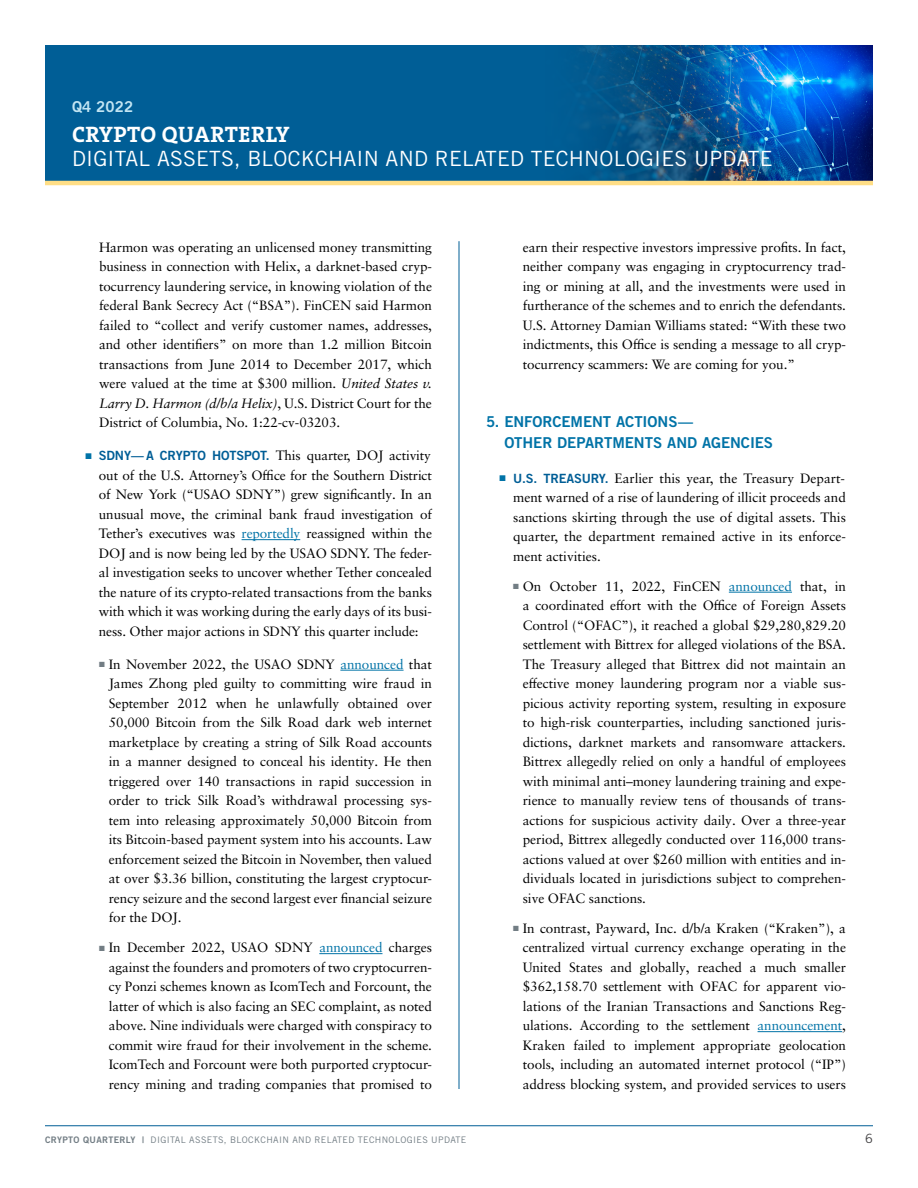
<style>
.page{position:relative;width:918px;height:1188px;background:#fff}
.page>*{position:absolute;margin:0;border:0;box-sizing:border-box;transform-origin:0 0}
.t1{font:700 22.5px "The Serif B W7";letter-spacing:.025em;color:#fff}
.t2{font:21px "Trade Gothic LT Pro";letter-spacing:.01em;color:#fff}
.t3{font:15px/21px "Trade Gothic LT Pro Bd 2";letter-spacing:-.005em;color:#0173a7}
.t4{font:15px "Trade Gothic LT Pro Bd 2";letter-spacing:.01em;color:#c2e5f3}
.t5{font:13.5px/19.5px "Sabon LT Pro";letter-spacing:-.005em;color:#000;text-align:justify}
.t6{font:12.75px "Trade Gothic LT Pro";color:#414042}
.t7{font:9px "Trade Gothic LT Pro";letter-spacing:.04em;color:#727d84}
.s1{font-style:italic}
.s2{color:#0173a7}
.s3{font-family:"Trade Gothic LT Pro Bd 2";font-size:12.75px;color:#005e96}
.s4{color:#727d84}
.s5{font-family:"Trade Gothic LT Pro Bd 2"}
</style>
<div class="page">
<div style="left:45px;top:45px;width:828px;height:136px;background:#005e96"></div>
<img style="left:541px;top:45px;width:332px;height:136px">
<hr style="left:45px;top:1125px;width:828px;height:1px;background:#005e96">
<hr style="left:45px;top:181px;width:828px;height:4px;background:#ffde86">
<hr style="left:242px;top:539px;width:58px;height:1px;background:#0173a7">
<hr style="left:340px;top:670px;width:64px;height:1px;background:#0173a7">
<hr style="left:319px;top:953px;width:63px;height:1px;background:#0173a7">
<hr style="left:729px;top:592px;width:63px;height:1px;background:#0173a7">
<hr style="left:758px;top:1031px;width:84px;height:1px;background:#0173a7">
<hr style="left:459px;top:241px;width:1px;height:848px;background:#005e96">
<p class="t4" style="left:72px;top:97px;width:63px">Q4 2022</p>
<h1 class="t1" style="left:72px;top:119px;width:219px">CRYPTO QUARTERLY</h1>
<h2 class="t2" style="left:72px;top:146px;width:702px">DIGITAL ASSETS, BLOCKCHAIN AND RELATED TECHNOLOGIES UPDATE</h2>
<p class="t5" style="left:99px;top:237px;width:334px">Harmon was operating an unlicensed money transmitting business in connection with Helix, a darknet-based cryp&shy;tocurrency laundering service, in knowing violation of the federal Bank Secrecy Act (“BSA”). FinCEN said Harmon failed to “collect and verify customer names, addresses, and other identifiers” on more than 1.2 million Bitcoin transactions from June 2014 to December 2017, which were valued at the time at $300 million. <span class="s1">United States v.<br>Larry D. Harmon (d/b/a Helix)</span>, U.S. District Court for the District of Columbia, No. 1:22-cv-03203.</p>
<p class="t5" style="left:99px;top:446px;width:335px;text-indent:-13px"><span class="s2">■</span> <span class="s3">SDNY— A CRYPTO HOTSPOT.</span> This quarter, DOJ activity out of the U.S. Attorney’s Office for the Southern District of New York (“USAO SDNY”) grew significantly. In an unusual move, the criminal bank fraud investigation of Tether’s executives was <span class="s2">reportedly</span> reassigned within the DOJ and is now being led by the USAO SDNY. The feder&shy;al investigation seeks to uncover whether Tether concealed the nature of its crypto-related transactions from the banks with which it was working during the early days of its busi&shy;ness. Other major actions in SDNY this quarter include:</p>
<p class="t5" style="left:109px;top:654px;width:325px;text-indent:-10px"><span class="s4">■</span> In November 2022, the USAO SDNY <span class="s2">announced</span> that James Zhong pled guilty to committing wire fraud in September 2012 when he unlawfully obtained over 50,000 Bitcoin from the Silk Road dark web internet marketplace by creating a string of Silk Road accounts in a manner designed to conceal his identity. He then triggered over 140 transactions in rapid succession in order to trick Silk Road’s withdrawal processing sys&shy;tem into releasing approximately 50,000 Bitcoin from its Bitcoin-based payment system into his accounts. Law enforcement seized the Bitcoin in November, then valued at over $3.36 billion, constituting the largest cryptocur&shy;rency seizure and the second largest ever financial seizure for the DOJ.</p>
<p class="t5" style="left:109px;top:938px;width:325px;text-indent:-10px"><span class="s4">■</span> In December 2022, USAO SDNY <span class="s2">announced</span> charges against the founders and promoters of two cryptocurren&shy;cy Ponzi schemes known as IcomTech and Forcount, the latter of which is also facing an SEC complaint, as noted above. Nine individuals were charged with conspiracy to commit wire fraud for their involvement in the scheme.<br>IcomTech and Forcount were both purported cryptocur&shy;rency mining and trading companies that promised to</p>
<p class="t7" style="left:45px;top:1134px;width:423px"><span class="s5">CRYPTO QUARTERLY |</span> DIGITAL ASSETS, BLOCKCHAIN AND RELATED TECHNOLOGIES UPDATE</p>
<p class="t5" style="left:523px;top:237px;width:325px">earn their respective investors impressive profits. In fact, neither company was engaging in cryptocurrency trad&shy;ing or mining at all, and the investments were used in furtherance of the schemes and to enrich the defendants.<br>U.S. Attorney Damian Williams stated: “With these two indictments, this Office is sending a message to all cryp&shy;tocurrency scammers: We are coming for you.”</p>
<p class="t3" style="left:504px;top:411px;width:270px;text-indent:-18px">5. ENFORCEMENT ACTIONS—<br>OTHER DEPARTMENTS AND AGENCIES</p>
<p class="t5" style="left:513px;top:468px;width:334px;text-indent:-14px"><span class="s2">■</span> <span class="s3">U.S. TREASURY.</span> Earlier this year, the Treasury Depart&shy;ment warned of a rise of laundering of illicit proceeds and sanctions skirting through the use of digital assets. This quarter, the department remained active in its enforce&shy;ment activities.</p>
<p class="t5" style="left:523px;top:576px;width:325px;text-indent:-10px"><span class="s4">■</span> On October 11, 2022, FinCEN <span class="s2">announced</span> that, in a coordinated effort with the Office of Foreign Assets Control (“OFAC”), it reached a global $29,280,829.20 settlement with Bittrex for alleged violations of the BSA.<br>The Treasury alleged that Bittrex did not maintain an effective money laundering program nor a viable sus&shy;picious activity reporting system, resulting in exposure to high-risk counterparties, including sanctioned juris&shy;dictions, darknet markets and ransomware attackers.<br>Bittrex allegedly relied on only a handful of employees with minimal anti–money laundering training and expe&shy;rience to manually review tens of thousands of trans&shy;actions for suspicious activity daily. Over a three-year period, Bittrex allegedly conducted over 116,000 trans&shy;actions valued at over $260 million with entities and in&shy;dividuals located in jurisdictions subject to comprehen&shy;sive OFAC sanctions.</p>
<p class="t5" style="left:523px;top:918px;width:325px;text-indent:-10px"><span class="s4">■</span> In contrast, Payward, Inc. d/b/a Kraken (“Kraken”), a centralized virtual currency exchange operating in the United States and globally, reached a much smaller $362,158.70 settlement with OFAC for apparent vio&shy;lations of the Iranian Transactions and Sanctions Reg&shy;ulations. According to the settlement <span class="s2">announcement</span>, Kraken failed to implement appropriate geolocation tools, including an automated internet protocol (“IP”) address blocking system, and provided services to users</p>
<p class="t6" style="left:865px;top:1131px;width:9px">6</p>
</div>
